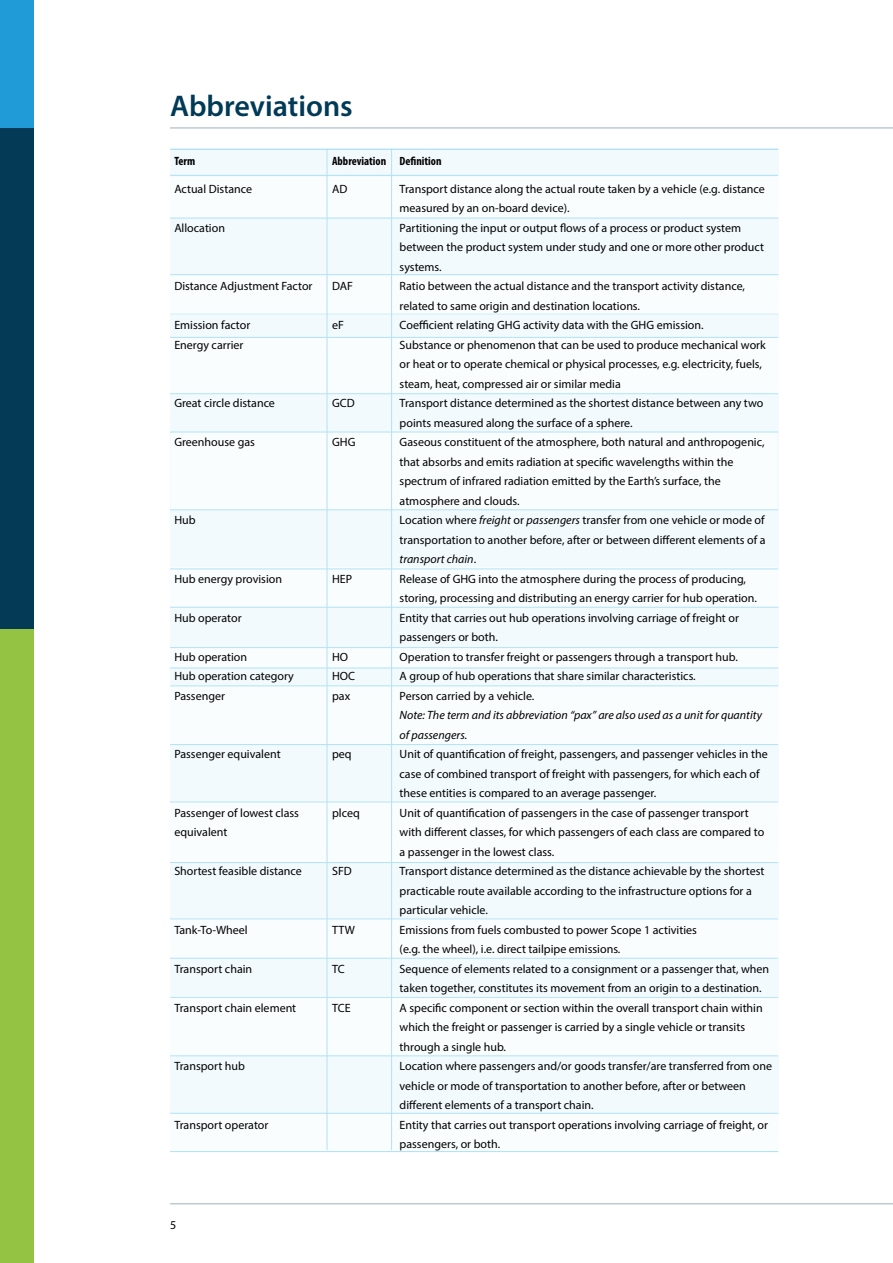
<style>
.page{position:relative;width:893px;height:1263px;background:#fff}
.page>*{position:absolute;margin:0;border:0;box-sizing:border-box;transform-origin:0 0}
.t1{font:600 30px "Myriad Pro";color:#013a57}
.t2{font:12px/19.5px "Myriad Pro";color:#000}
.t3{font:italic 12px/19.5px "Myriad Pro";color:#000}
.t4{font:700 condensed 12px "Myriad Pro";color:#000}
.s1{font-style:italic}
</style>
<div class="page">
<div style="left:0;top:128px;width:34px;height:501px;background:#043a56"></div>
<div style="left:0;top:629px;width:34px;height:634px;background:#94c242"></div>
<div style="left:0;top:0;width:34px;height:128px;background:#209bd8"></div>
<hr style="left:170px;top:1203px;width:723px;height:1px;background:#9ab0bc">
<hr style="left:170px;top:128px;width:723px;height:1px;background:#9ab0bc">
<div style="left:170px;top:149px;width:608px;height:1003px;background:#f2fafe"></div>
<div style="left:170px;top:338px;width:608px;height:55px;background:#fff"></div>
<div style="left:170px;top:801px;width:608px;height:61px;background:#fff"></div>
<div style="left:170px;top:996px;width:608px;height:60px;background:#fff"></div>
<div style="left:170px;top:1114px;width:608px;height:38px;background:#fff"></div>
<div style="left:170px;top:918px;width:608px;height:41px;background:#fff"></div>
<div style="left:170px;top:686px;width:608px;height:58px;background:#fff"></div>
<div style="left:170px;top:647px;width:608px;height:21px;background:#fff"></div>
<div style="left:170px;top:568px;width:608px;height:39px;background:#fff"></div>
<div style="left:171px;top:433px;width:606px;height:77px;background:#fff"></div>
<hr style="left:170px;top:218px;width:608px;height:1px;background:#b3e2f7">
<hr style="left:170px;top:393px;width:608px;height:1px;background:#b3e2f7">
<hr style="left:170px;top:432px;width:608px;height:1px;background:#b3e2f7">
<hr style="left:170px;top:509px;width:608px;height:1px;background:#b3e2f7">
<hr style="left:170px;top:568px;width:608px;height:1px;background:#b3e2f7">
<hr style="left:170px;top:607px;width:608px;height:1px;background:#b3e2f7">
<hr style="left:170px;top:647px;width:608px;height:1px;background:#b3e2f7">
<hr style="left:170px;top:685px;width:608px;height:1px;background:#b3e2f7">
<hr style="left:170px;top:744px;width:608px;height:1px;background:#b3e2f7">
<hr style="left:170px;top:862px;width:608px;height:1px;background:#b3e2f7">
<hr style="left:170px;top:918px;width:608px;height:1px;background:#b3e2f7">
<hr style="left:170px;top:958px;width:608px;height:1px;background:#b3e2f7">
<hr style="left:170px;top:997px;width:608px;height:1px;background:#b3e2f7">
<hr style="left:170px;top:1055px;width:608px;height:1px;background:#b3e2f7">
<hr style="left:170px;top:1113px;width:608px;height:1px;background:#b3e2f7">
<hr style="left:170px;top:1151px;width:608px;height:1px;background:#b3e2f7">
<div style="left:170px;top:174px;width:608px;height:43px;background:#fff"></div>
<div style="left:170px;top:275px;width:608px;height:39px;background:#fff"></div>
<hr style="left:170px;top:175px;width:608px;height:1px;background:#b3e2f7">
<hr style="left:170px;top:274px;width:608px;height:1px;background:#b3e2f7">
<hr style="left:327px;top:149px;width:1px;height:1001px;background:#b3e2f7">
<hr style="left:391px;top:149px;width:1px;height:1001px;background:#b3e2f7">
<hr style="left:170px;top:668px;width:608px;height:1px;background:#b3e2f7">
<hr style="left:170px;top:801px;width:608px;height:1px;background:#b3e2f7">
<hr style="left:170px;top:337px;width:608px;height:1px;background:#b3e2f7">
<hr style="left:170px;top:149px;width:608px;height:1px;background:#99d8f4">
<h1 class="t1" style="left:170px;top:87px;width:184px">Abbreviations</h1>
<p class="t4" style="left:174px;top:153px;width:22px">Term</p>
<p class="t4" style="left:332px;top:153px;width:111px">Abbreviation Definition</p>
<p class="t2" style="left:174px;top:179px;width:79px">Actual Distance</p>
<p class="t2" style="left:332px;top:179px;width:17px">AD</p>
<p class="t2" style="left:400px;top:179px;width:367px">Transport distance along the actual route taken by a vehicle (e.g. distance measured by an on-board device).</p>
<p class="t2" style="left:174px;top:218px;width:52px">Allocation</p>
<p class="t2" style="left:400px;top:218px;width:366px">Partitioning the input or output flows of a process or product system between the product system under study and one or more other product systems.</p>
<p class="t2" style="left:174px;top:276px;width:140px">Distance Adjustment Factor</p>
<p class="t2" style="left:332px;top:276px;width:23px">DAF</p>
<p class="t2" style="left:400px;top:276px;width:347px">Ratio between the actual distance and the transport activity distance, related to same origin and destination locations.</p>
<p class="t2" style="left:174px;top:315px;width:78px">Emission factor</p>
<p class="t2" style="left:332px;top:315px;width:13px">eF</p>
<p class="t2" style="left:400px;top:315px;width:305px">Coefficient relating GHG activity data with the GHG emission.</p>
<p class="t2" style="left:174px;top:335px;width:71px">Energy carrier</p>
<p class="t2" style="left:400px;top:335px;width:368px">Substance or phenomenon that can be used to produce mechanical work or heat or to operate chemical or physical processes, e.g. electricity, fuels, steam, heat, compressed air or similar media</p>
<p class="t2" style="left:174px;top:393px;width:102px">Great circle distance</p>
<p class="t2" style="left:332px;top:393px;width:24px">GCD</p>
<p class="t2" style="left:400px;top:393px;width:365px">Transport distance determined as the shortest distance between any two points measured along the surface of a sphere.</p>
<p class="t2" style="left:174px;top:432px;width:82px">Greenhouse gas</p>
<p class="t2" style="left:332px;top:432px;width:25px">GHG</p>
<p class="t2" style="left:400px;top:432px;width:366px">Gaseous constituent of the atmosphere, both natural and anthropogenic, that absorbs and emits radiation at specific wavelengths within the spectrum of infrared radiation emitted by the Earth’s surface, the atmosphere and clouds.</p>
<p class="t2" style="left:174px;top:510px;width:23px">Hub</p>
<p class="t2" style="left:400px;top:510px;width:367px;text-align:justify">Location where <span class="s1">freight</span> or <span class="s1">passengers</span> transfer from one vehicle or mode of transportation to another before, after or between different elements of a <span class="s1">transport chain</span>.</p>
<p class="t2" style="left:174px;top:569px;width:109px">Hub energy provision</p>
<p class="t2" style="left:332px;top:569px;width:22px">HEP</p>
<p class="t2" style="left:400px;top:569px;width:359px">Release of GHG into the atmosphere during the process of producing, storing, processing and distributing an energy carrier for hub operation.</p>
<p class="t2" style="left:174px;top:608px;width:69px">Hub operator</p>
<p class="t2" style="left:400px;top:608px;width:341px">Entity that carries out hub operations involving carriage of freight or passengers or both.</p>
<p class="t2" style="left:174px;top:647px;width:74px">Hub operation</p>
<p class="t2" style="left:332px;top:647px;width:18px">HO</p>
<p class="t2" style="left:400px;top:647px;width:340px">Operation to transfer freight or passengers through a transport hub.</p>
<p class="t2" style="left:174px;top:666px;width:121px">Hub operation category</p>
<p class="t2" style="left:332px;top:666px;width:25px">HOC</p>
<p class="t2" style="left:400px;top:666px;width:298px">A group of hub operations that share similar characteristics.</p>
<p class="t2" style="left:174px;top:686px;width:52px">Passenger</p>
<p class="t2" style="left:332px;top:686px;width:20px">pax</p>
<p class="t2" style="left:400px;top:686px;width:136px">Person carried by a vehicle.</p>
<p class="t3" style="left:400px;top:705px;width:364px">Note: The term and its abbreviation “pax” are also used as a unit for quantity of passengers.</p>
<p class="t2" style="left:174px;top:744px;width:108px">Passenger equivalent</p>
<p class="t2" style="left:332px;top:744px;width:21px">peq</p>
<p class="t2" style="left:400px;top:744px;width:370px">Unit of quantification of freight, passengers, and passenger vehicles in the case of combined transport of freight with passengers, for which each of these entities is compared to an average passenger.</p>
<p class="t2" style="left:174px;top:803px;width:126px">Passenger of lowest class</p>
<p class="t2" style="left:332px;top:803px;width:29px">plceq</p>
<p class="t2" style="left:400px;top:803px;width:351px">Unit of quantification of passengers in the case of passenger transport</p>
<p class="t2" style="left:174px;top:822px;width:55px">equivalent</p>
<p class="t2" style="left:400px;top:822px;width:366px">with different classes, for which passengers of each class are compared to a passenger in the lowest class.</p>
<p class="t2" style="left:174px;top:861px;width:129px">Shortest feasible distance</p>
<p class="t2" style="left:332px;top:861px;width:21px">SFD</p>
<p class="t2" style="left:400px;top:861px;width:366px">Transport distance determined as the distance achievable by the shortest practicable route available according to the infrastructure options for a particular vehicle.</p>
<p class="t2" style="left:174px;top:920px;width:75px">Tank-To-Wheel</p>
<p class="t2" style="left:332px;top:920px;width:25px">TTW</p>
<p class="t2" style="left:400px;top:920px;width:299px">Emissions from fuels combusted to power Scope 1 activities (e.g. the wheel), i.e. direct tailpipe emissions.</p>
<p class="t2" style="left:174px;top:959px;width:79px">Transport chain</p>
<p class="t2" style="left:332px;top:959px;width:14px">TC</p>
<p class="t2" style="left:400px;top:959px;width:371px">Sequence of elements related to a consignment or a passenger that, when taken together, constitutes its movement from an origin to a destination.</p>
<p class="t2" style="left:174px;top:998px;width:123px">Transport chain element</p>
<p class="t2" style="left:332px;top:998px;width:20px">TCE</p>
<p class="t2" style="left:400px;top:998px;width:365px">A specific component or section within the overall transport chain within which the freight or passenger is carried by a single vehicle or transits through a single hub.</p>
<p class="t2" style="left:174px;top:1056px;width:72px">Transport hub</p>
<p class="t2" style="left:400px;top:1056px;width:374px">Location where passengers and/or goods transfer/are transferred from one vehicle or mode of transportation to another before, after or between different elements of a transport chain.</p>
<p class="t2" style="left:174px;top:1115px;width:96px">Transport operator</p>
<p class="t2" style="left:400px;top:1115px;width:370px">Entity that carries out transport operations involving carriage of freight, or passengers, or both.</p>
<p class="t2" style="left:170px;top:1215px;width:8px">5</p>
</div>
